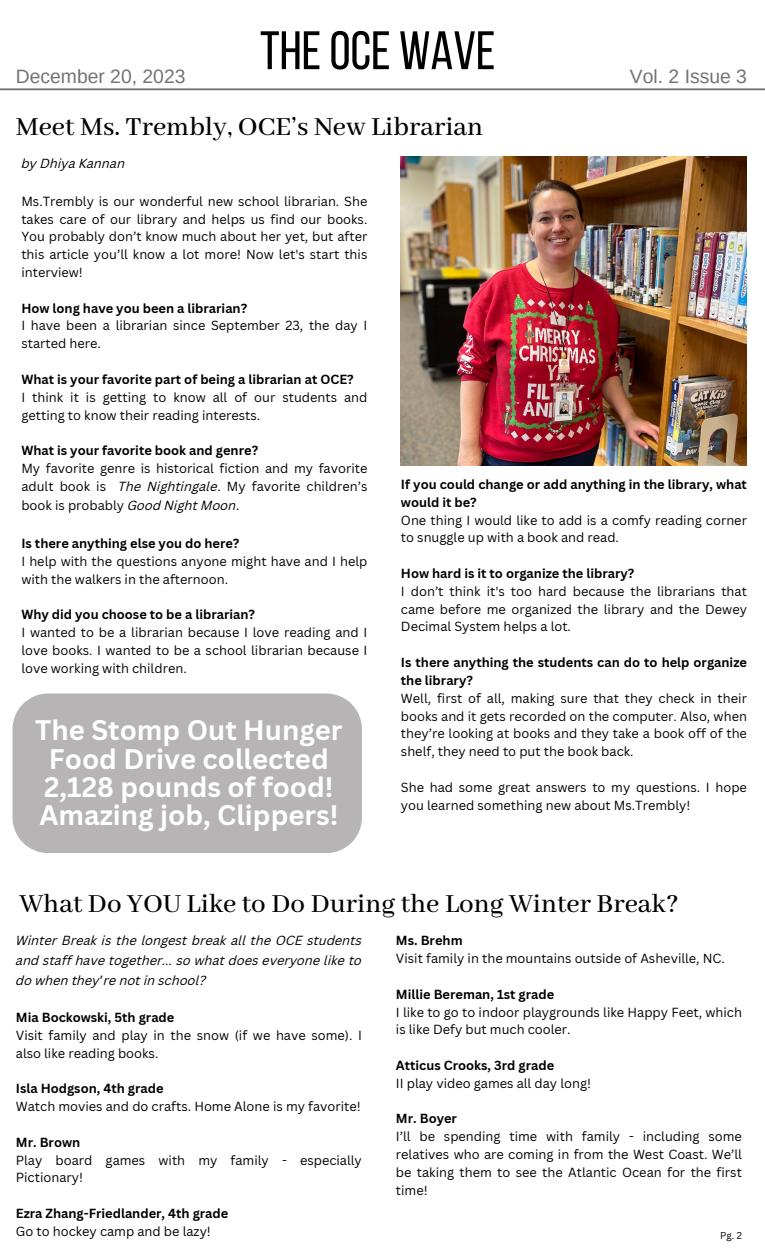
<style>
.page{position:relative;width:765px;height:1260px;background:#fff}
.page>*{position:absolute;margin:0;border:0;box-sizing:border-box;transform-origin:0 0}
.t1{font:54.12px "Bebas Neue";color:#000}
.t2{font:500 29px "Abhaya Libre";color:#000}
.t3{font:700 27.5px/28.1px "Canva Sans";color:#fff;text-align:center}
.t4{font:19.38px "Arimo";color:#737373}
.t5{font:12.88px/17.8px "Canva Sans";color:#000}
.t6{font:700 12.88px/17.8px "Canva Sans";color:#000}
.t7{font:italic 12.88px/19.8px "Canva Sans";color:#000;text-align:justify}
.t8{font:9.62px "Canva Sans";color:#000}
.s1{font-style:italic}
.s2{font-family:"Noto Sans Gurmukhi";font-style:normal}
</style>
<div class="page">
<hr style="left:0;top:88px;width:765px;height:2px;background:#737373">
<div style="left:13px;top:693px;width:349px;height:160px;background:#b6b4b4"></div>
<img style="left:401px;top:156px;width:346px;height:310px">
<p class="t1" style="left:260px;top:29px;width:237px">THEOCE WAVE</p>
<p class="t4" style="left:16px;top:66px;width:171px">December 20, 2023</p>
<p class="t4" style="left:630px;top:66px;width:119px">Vol. 2 Issue 3</p>
<p class="t2" style="left:16px;top:111px;width:469px">Meet Ms. Trembly, OCE’s New Librarian</p>
<p class="t7" style="left:21px;top:155px;width:105px">by Dhiya Kannan</p>
<p class="t5" style="left:21px;top:192px;width:348px;text-align:justify">Ms.Trembly is our wonderful new school librarian. She takes care of our library and helps us find our books.<br>You probably don’t know much about her yet, but after this article you’ll know a lot more! Now let's start this interview!</p>
<p class="t6" style="left:21px;top:299px;width:227px">How long have you been a librarian?</p>
<p class="t5" style="left:21px;top:317px;width:348px">I have been a librarian since September 23, the day I started here.</p>
<p class="t6" style="left:21px;top:370px;width:334px">What is your favorite part of being a librarian at OCE?</p>
<p class="t5" style="left:21px;top:388px;width:348px">I think it is getting to know all of our students and getting to know their reading interests.</p>
<p class="t6" style="left:21px;top:441px;width:238px">What is your favorite book and genre?</p>
<p class="t5" style="left:21px;top:459px;width:348px">My favorite genre is historical fiction and my favorite adult book is <span class="s1">The Nightingale</span>. My favorite children’s</p>
<p class="t5" style="left:21px;top:497px;width:220px">book is probably <span class="s1">Good Night Moon</span>.</p>
<p class="t6" style="left:21px;top:534px;width:220px">Is there anything else you do here?</p>
<p class="t5" style="left:21px;top:552px;width:348px">I help with the questions anyone might have and I help with the walkers in the afternoon.</p>
<p class="t6" style="left:21px;top:605px;width:235px">Why did you choose to be a librarian?</p>
<p class="t5" style="left:21px;top:623px;width:348px;text-align:justify">I wanted to be a librarian because I love reading and I love books. I wanted to be a school librarian because I love working with children.</p>
<p class="t6" style="left:401px;top:475px;width:348px">If you could change or add anything in the library, what would it be?</p>
<p class="t5" style="left:401px;top:511px;width:348px">One thing I would like to add is a comfy reading corner to snuggle up with a book and read.</p>
<p class="t6" style="left:401px;top:564px;width:235px">How hard is it to organize the library?</p>
<p class="t5" style="left:401px;top:582px;width:348px;text-align:justify">I don’t think it's too hard because the librarians that came before me organized the library and the Dewey Decimal System helps a lot.</p>
<p class="t6" style="left:401px;top:653px;width:348px">Is there anything the students can do to help organize the library?</p>
<p class="t5" style="left:401px;top:689px;width:348px;text-align:justify">Well, first of all, making sure that they check in their books and it gets recorded on the computer. Also, when they’re looking at books and they take a book off of the shelf, they need to put the book back.</p>
<p class="t5" style="left:401px;top:778px;width:348px">She had some great answers to my questions. I hope you learned something new about Ms.Trembly!</p>
<p class="t3" style="left:35px;top:716px;width:309px">The Stomp Out Hunger<br>Food Drive collected<br>2,128 pounds of food!<br>Amazing job, Clippers!</p>
<p class="t2" style="left:19px;top:888px;width:661px">What Do YOU Like to Do During the Long Winter Break?</p>
<p class="t7" style="left:16px;top:932px;width:348px">Winter Break is the longest break all the OCE students and staff have together... so what does everyone like to do when they<span class="s2">’</span>re not in school?</p>
<p class="t6" style="left:16px;top:1008px;width:160px">Mia Bockowski, 5th grade</p>
<p class="t5" style="left:16px;top:1026px;width:348px">Visit family and play in the snow (if we have some). I also like reading books.</p>
<p class="t6" style="left:16px;top:1080px;width:149px">Isla Hodgson, 4th grade</p>
<p class="t5" style="left:16px;top:1097px;width:347px">Watch movies and do crafts. Home Alone is my favorite!</p>
<p class="t6" style="left:16px;top:1133px;width:66px">Mr. Brown</p>
<p class="t5" style="left:16px;top:1151px;width:348px">Play board games with my family - especially<br>Pictionary!</p>
<p class="t6" style="left:16px;top:1204px;width:214px">Ezra Zhang-Friedlander, 4th grade</p>
<p class="t5" style="left:16px;top:1222px;width:197px">Go to hockey camp and be lazy!</p>
<p class="t6" style="left:396px;top:931px;width:68px">Ms. Brehm</p>
<p class="t5" style="left:396px;top:949px;width:331px">Visit family in the mountains outside of Asheville, NC.</p>
<p class="t6" style="left:396px;top:985px;width:160px">Millie Bereman, 1st grade</p>
<p class="t5" style="left:396px;top:1003px;width:348px">I like to go to indoor playgrounds like Happy Feet, which is like Defy but much cooler.</p>
<p class="t6" style="left:396px;top:1056px;width:160px">Atticus Crooks, 3rd grade</p>
<p class="t5" style="left:396px;top:1074px;width:197px">II play video games all day long!</p>
<p class="t6" style="left:396px;top:1110px;width:63px">Mr. Boyer</p>
<p class="t5" style="left:396px;top:1127px;width:348px;text-align:justify">I’ll be spending time with family - including some relatives who are coming in from the West Coast. We’ll be taking them to see the Atlantic Ocean for the first time!</p>
<p class="t8" style="left:720px;top:1228px;width:23px">Pg. 2</p>
</div>
